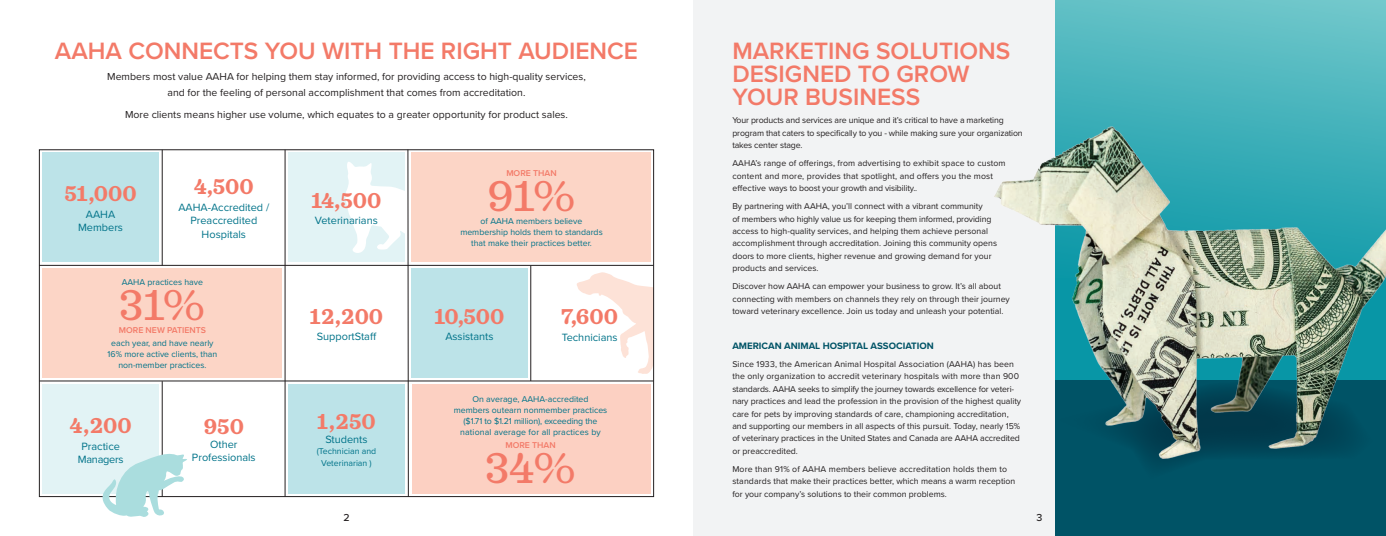
<style>
.page{position:relative;width:1386px;height:536px;background:#fff}
.page>*{position:absolute;margin:0;border:0;box-sizing:border-box;transform-origin:0 0}
.t1{font:500 43.75px "Sagona";color:#f37a68}
.t2{font:600 24.5px/23.1px "Proxima Nova";color:#f37a68}
.t3{font:700 21.88px "Sagona";color:#f37a68}
.t4{font:10.94px/13.7px "Proxima Nova";color:#007389;text-align:center}
.t5{font:10.5px/15.8px "Proxima Nova";color:#231f20;text-align:center}
.t6{font:500 10.5px "Proxima Nova";color:#231f20}
.t7{font:700 9.62px "Proxima Nova";color:#005366}
.t8{font:8.75px/12.3px "Proxima Nova";color:#231f20}
.t9{font:8.75px/10.9px "Proxima Nova";color:#007389;text-align:center}
.t10{font:600 8.75px "Proxima Nova";color:#f37a68}
</style>
<div class="page">
<div style="left:288px;top:153px;width:117px;height:109px;background:#e2f3f5"></div>
<div style="left:288px;top:384px;width:117px;height:109px;background:#bce3e8"></div>
<div style="left:42px;top:384px;width:117px;height:109px;background:#e2f3f5"></div>
<div style="left:411px;top:268px;width:117px;height:109px;background:#bce3e8"></div>
<div style="left:43px;top:268px;width:239px;height:110px;background:#fcd5c6"></div>
<div style="left:411px;top:153px;width:239px;height:109px;background:#fcd5c6"></div>
<div style="left:412px;top:384px;width:238px;height:109px;background:#fcd0c2"></div>
<div style="left:42px;top:153px;width:117px;height:109px;background:#bce3e8"></div>
<svg style="left:577px;top:272px;width:75px;height:102px"></svg>
<hr style="left:39px;top:265px;width:615px;height:1px;background:#231f20">
<hr style="left:39px;top:380px;width:615px;height:1px;background:#231f20">
<hr style="left:162px;top:150px;width:1px;height:115px;background:#231f20">
<hr style="left:285px;top:150px;width:1px;height:346px;background:#231f20">
<svg style="left:345px;top:149px;width:98px;height:348px"></svg>
<hr style="left:531px;top:265px;width:1px;height:116px;background:#231f20">
<hr style="left:162px;top:381px;width:1px;height:115px;background:#231f20">
<svg style="left:95px;top:450px;width:94px;height:67px"></svg>
<div style="left:693px;top:0;width:362px;height:536px;background:#f2f3f4"></div>
<div style="left:1055px;top:0;width:331px;height:278px;background:linear-gradient(to right,#59bcc3,#6bc5c9)"></div>
<img style="left:994px;top:50px;width:392px;height:486px">
<h2 class="t2" style="left:55px;top:38px;width:585px">AAHA CONNECTS YOU WITH THE RIGHT AUDIENCE</h2>
<p class="t5" style="left:107px;top:69px;width:480px">Members most value AAHA for helping them stay informed, for providing access to high-quality services, and for the feeling of personal accomplishment that comes from accreditation.</p>
<p class="t5" style="left:125px;top:106px;width:444px">More clients means higher use volume, which equates to a greater opportunity for product sales.</p>
<h3 class="t3" style="left:64px;top:180px;width:74px">51,000</h3>
<p class="t4" style="left:78px;top:207px;width:46px">AAHA<br>Members</p>
<h3 class="t3" style="left:194px;top:173px;width:62px">4,500</h3>
<p class="t4" style="left:178px;top:200px;width:92px">AAHA-Accredited /<br>Preaccredited<br>Hospitals</p>
<p class="t9" style="left:122px;top:276px;width:83px">AAHA practices have</p>
<h1 class="t1" style="left:120px;top:279px;width:87px">31%</h1>
<p class="t9" style="left:108px;top:337px;width:111px">each year, and have nearly<br>16% more active clients, than non-member practices.</p>
<p class="t10" style="left:119px;top:323px;width:89px">MORE NEW PATIENTS</p>
<h3 class="t3" style="left:69px;top:412px;width:64px">4,200</h3>
<p class="t4" style="left:78px;top:438px;width:47px">Practice<br>Managers</p>
<h3 class="t3" style="left:204px;top:412px;width:42px">950</h3>
<p class="t4" style="left:192px;top:436px;width:65px">Other<br>Professionals</p>
<h3 class="t3" style="left:311px;top:187px;width:72px">14,500</h3>
<p class="t4" style="left:315px;top:213px;width:64px">Veterinarians</p>
<h3 class="t3" style="left:310px;top:302px;width:75px">12,200</h3>
<p class="t4" style="left:317px;top:329px;width:61px">SupportStaff</p>
<h3 class="t3" style="left:317px;top:408px;width:60px">1,250</h3>
<p class="t4" style="left:325px;top:432px;width:44px">Students</p>
<p class="t9" style="left:317px;top:445px;width:61px;line-height:11.4px">(Technician and<br>Veterinarian )</p>
<p class="t10" style="left:506px;top:167px;width:52px">MORE THAN</p>
<h1 class="t1" style="left:488px;top:170px;width:89px">91%</h1>
<p class="t9" style="left:460px;top:226px;width:144px">membership holds them to standards that make their practices better.</p>
<p class="t9" style="left:481px;top:215px;width:103px">of AAHA members believe</p>
<h3 class="t3" style="left:434px;top:302px;width:71px">10,500</h3>
<p class="t4" style="left:445px;top:329px;width:50px">Assistants</p>
<h3 class="t3" style="left:561px;top:303px;width:58px">7,600</h3>
<p class="t4" style="left:562px;top:330px;width:57px">Technicians</p>
<p class="t9" style="left:454px;top:393px;width:155px">On average, AAHA-accredited members outearn nonmember practices ($1.71 to $1.21 million), exceeding the national average for all practices by</p>
<p class="t10" style="left:505px;top:438px;width:52px">MORE THAN</p>
<h1 class="t1" style="left:485px;top:441px;width:92px">34%</h1>
<h2 class="t2" style="left:732px;top:38px;width:280px">MARKETING SOLUTIONS<br>DESIGNED TO GROW<br>YOUR BUSINESS</h2>
<p class="t8" style="left:732px;top:114px;width:292px">Your products and services are unique and it’s critical to have a marketing program that caters to specifically to you - while making sure your organization takes center stage.</p>
<p class="t8" style="left:732px;top:157px;width:275px">AAHA’s range of offerings, from advertising to exhibit space to custom content and more, provides that spotlight, and offers you the most effective ways to boost your growth and visibility..</p>
<p class="t8" style="left:732px;top:200px;width:266px">By partnering with AAHA, you’ll connect with a vibrant community<br>of members who highly value us for keeping them informed, providing access to high-quality services, and helping them achieve personal accomplishment through accreditation. Joining this community opens doors to more clients, higher revenue and growing demand for your products and services.</p>
<p class="t8" style="left:732px;top:280px;width:279px">Discover how AAHA can empower your business to grow. It’s all about connecting with members on channels they rely on through their journey toward veterinary excellence. Join us today and unleash your potential.</p>
<p class="t7" style="left:732px;top:338px;width:203px">AMERICAN ANIMAL HOSPITAL ASSOCIATION</p>
<p class="t8" style="left:732px;top:357px;width:290px">Since 1933, the American Animal Hospital Association (AAHA) has been the only organization to accredit veterinary hospitals with more than 900 standards. AAHA seeks to simplify the journey towards excellence for veteri&shy;nary practices and lead the profession in the provision of the highest quality care for pets by improving standards of care, championing accreditation, and supporting our members in all aspects of this pursuit. Today, nearly 15% of veterinary practices in the United States and Canada are AAHA accredited or preaccredited.</p>
<p class="t8" style="left:732px;top:462px;width:284px">More than 91% of AAHA members believe accreditation holds them to standards that make their practices better, which means a warm reception for your company’s solutions to their common problems.</p>
<p class="t6" style="left:343px;top:509px;width:8px">2</p>
<p class="t6" style="left:1037px;top:509px;width:7px">3</p>
</div>
